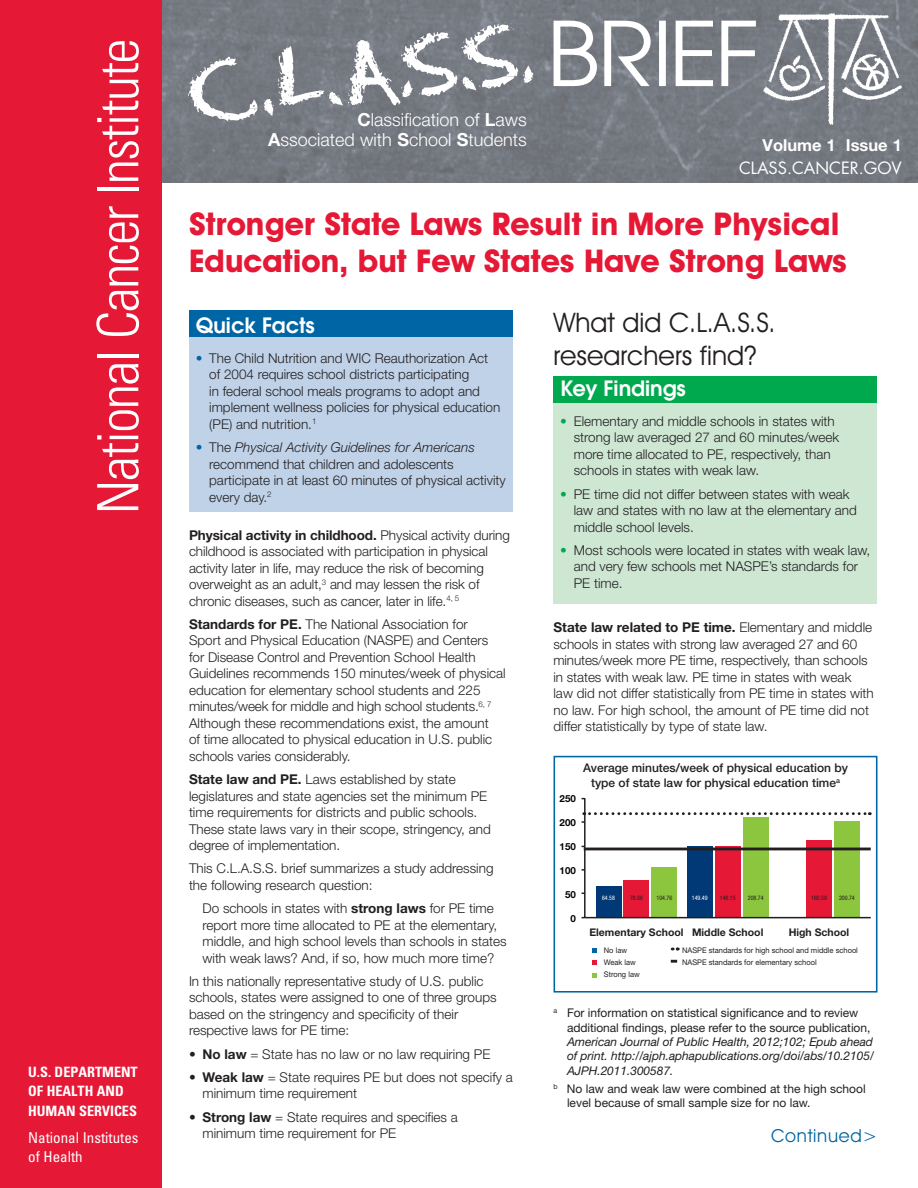
<style>
.page{position:relative;width:918px;height:1188px;background:#fff}
.page>*{position:absolute;margin:0;border:0;box-sizing:border-box;transform-origin:0 0}
.t1{font:300 condensed 57px "Univers";letter-spacing:-.03em;color:#fff}
.Headline{font:700 31.5px/37.5px "Avant Garde IT Cby BT";color:#e51836}
.Headline-2{font:27px/33px "Avant Garde IT Cby BT";color:#231f20}
.Box_Head{font:600 21px "Avant Garde";color:#fff}
.Headline-3{font:600 21px "Avant Garde";color:#fff}
.t2{font:300 18px/19.5px "Helvetica Neue";color:#fff;text-align:right}
.Lead-in{font:18px "Avant Garde IT Cby BT";letter-spacing:.04em;color:#0065a4}
.Bullets{font:16.5px "Futura";color:#fff}
.t3{font:700 16.5px "Helvetica Neue";color:#fff}
.t4{font:condensed 15px "Univers";color:#fff}
.t5{font:700 condensed 14.25px/19.5px "Univers";color:#fff}
.Text_9{font:300 13.5px/16.5px "Helvetica Neue";color:#231f20}
.Bullets-2{font:300 13.5px/16.5px "Helvetica Neue";color:#231f20}
.Chart_Footnote{font:italic 12px/14.4px "Helvetica Neue";letter-spacing:-.005em;color:#231f20}
.Chart_Footnote-2{font:12px/14.4px "Helvetica Neue";color:#231f20}
.t6{font:500 12px/14.4px "Helvetica Neue";color:#231f20;text-align:center}
.Chart_Footnote-3{font:700 10.5px "Helvetica Neue";color:#231f20}
.t7{font:700 9.75px "Helvetica Neue";color:#040503}
.Chart_Footnote-4{font:7.8px "Helvetica Neue";color:#231f20}
.Chart_Footnote-5{font:condensed 6.15px "Helvetica Neue";color:#231f20}
.Chart_Footnote-6{font:condensed 6.15px "Helvetica Neue";color:#fff}
.s1{font-weight:700}
.s2{color:#0065a4}
.s3{font-style:italic}
.s4{color:#00a94e}
.s5{font-style:normal}
</style>
<div class="page">
<img style="left:162px;top:0;width:756px;height:182px">
<div style="left:0;top:0;width:162px;height:1188px;background:#e51836"></div>
<div style="left:189px;top:310px;width:324px;height:202px;background:#c0d2e8"></div>
<div style="left:554px;top:379px;width:324px;height:225px;background:#cee7d3"></div>
<div style="left:189px;top:310px;width:324px;height:28px;background:#0065a4"></div>
<div style="left:554px;top:376px;width:324px;height:27px;background:#00a94e"></div>
<svg style="left:763px;top:13px;width:139px;height:112px"></svg>
<svg style="left:187px;top:56px;width:71px;height:66px"></svg>
<svg style="left:264px;top:22px;width:270px;height:94px;background:#8d9197"></svg>
<svg style="left:554px;top:21px;width:202px;height:65px"></svg>
<div style="left:554px;top:756px;width:323px;height:237px;border:2px solid #0065a4"></div>
<div style="left:596px;top:886px;width:26px;height:32px;background:#013976"></div>
<div style="left:624px;top:880px;width:25px;height:38px;background:#e51836"></div>
<div style="left:651px;top:868px;width:26px;height:50px;background:#8bc63e"></div>
<div style="left:687px;top:846px;width:26px;height:72px;background:#013976"></div>
<div style="left:715px;top:847px;width:26px;height:71px;background:#e51836"></div>
<div style="left:743px;top:818px;width:26px;height:100px;background:#8bc63e"></div>
<div style="left:806px;top:841px;width:26px;height:77px;background:#e51836"></div>
<div style="left:834px;top:822px;width:26px;height:96px;background:#8bc63e"></div>
<hr style="left:584px;top:798px;width:2px;height:120px;background:#231f20">
<hr style="left:585px;top:917px;width:286px;height:1px;background:#231f20">
<svg style="left:585px;top:812px;width:285px;height:3px"></svg>
<hr style="left:584px;top:848px;width:287px;height:2px;background:#231f20">
<svg style="left:593px;top:948px;width:4px;height:5px"></svg>
<svg style="left:593px;top:961px;width:4px;height:4px"></svg>
<svg style="left:593px;top:973px;width:4px;height:4px"></svg>
<svg style="left:672px;top:948px;width:6px;height:2px"></svg>
<svg style="left:671px;top:960px;width:6px;height:3px"></svg>
<p class="t1" style="left:84px;top:514px;width:478px;rotate:-90deg">National Cancer Institute</p>
<p class="t5" style="left:28px;top:1062px;width:111px">U.S. DEPARTMENT<br>OF HEALTH AND<br>HUMAN SERVICES</p>
<p class="t4" style="left:28px;top:1128px;width:112px">National Institutes</p>
<p class="t4" style="left:28px;top:1147px;width:56px">of Health</p>
<p class="t2" style="left:268px;top:110px;width:260px"><span class="s1">C</span>lassification of <span class="s1">L</span>aws<br><span class="s1">A</span>ssociated with <span class="s1">S</span>chool <span class="s1">S</span>tudents</p>
<p class="t3" style="left:763px;top:135px;width:141px">Volume 1 Issue 1</p>
<p class="Bullets" style="left:739px;top:157px;width:164px">CLASS.CANCER.GOV</p>
<p class="Headline" style="left:189px;top:204px;width:660px">Stronger State Laws Result in More Physical<br>Education, but Few States Have Strong Laws</p>
<p class="Headline-2" style="left:554px;top:306px;width:224px">What did C.L.A.S.S. researchers find?</p>
<p class="Headline-3" style="left:196px;top:311px;width:120px">Quick Facts</p>
<p class="Bullets-2" style="left:209px;top:350px;width:293px;text-indent:-14px"><span class="s2">•</span> The Child Nutrition and WIC Reauthorization Act of 2004 requires school districts participating<br>in federal school meals programs to adopt and implement wellness policies for physical education (PE) and nutrition.<sup>1</sup></p>
<p class="Bullets-2" style="left:209px;top:439px;width:298px;text-indent:-14px"><span class="s2">•</span> The <span class="s3">Physical Activity Guidelines for Americans </span>recommend that children and adolescents participate in at least 60 minutes of physical activity every day.<sup>2</sup></p>
<p class="Box_Head" style="left:560px;top:375px;width:127px">Key Findings</p>
<p class="Bullets-2" style="left:574px;top:413px;width:267px;text-indent:-14px"><span class="s4">•</span> Elementary and middle schools in states with strong law averaged 27 and 60 minutes/week more time allocated to PE, respectively, than schools in states with weak law.</p>
<p class="Bullets-2" style="left:574px;top:485px;width:285px;text-indent:-14px"><span class="s4">•</span> PE time did not differ between states with weak law and states with no law at the elementary and middle school levels.</p>
<p class="Bullets-2" style="left:574px;top:542px;width:298px;text-indent:-14px"><span class="s4">•</span> Most schools were located in states with weak law, and very few schools met NASPE’s standards for<br>PE time.</p>
<p class="Text_9" style="left:189px;top:526px;width:322px"><span class="s1">Physical activity in childhood.</span> Physical activity during childhood is associated with participation in physical activity later in life, may reduce the risk of becoming overweight as an adult,<sup>3</sup> and may lessen the risk of chronic diseases, such as cancer, later in life.<sup>4,</sup> <sup>5</sup></p>
<p class="Text_9" style="left:189px;top:616px;width:318px"><span class="s1">Standards for PE.</span> The National Association for<br>Sport and Physical Education (NASPE) and Centers for Disease Control and Prevention School Health Guidelines recommends 150 minutes/week of physical education for elementary school students and 225 minutes/week for middle and high school students.<sup>6,</sup> <sup>7<br></sup>Although these recommendations exist, the amount<br>of time allocated to physical education in U.S. public schools varies considerably.</p>
<p class="Text_9" style="left:189px;top:771px;width:303px"><span class="s1">State law and PE.</span> Laws established by state legislatures and state agencies set the minimum PE time requirements for districts and public schools.<br>These state laws vary in their scope, stringency, and degree of implementation.</p>
<p class="Text_9" style="left:189px;top:860px;width:306px">This C.L.A.S.S. brief summarizes a study addressing the following research question:</p>
<p class="Bullets-2" style="left:202px;top:900px;width:306px">Do schools in states with <span class="s1">strong laws</span> for PE time report more time allocated to PE at the elementary, middle, and high school levels than schools in states with weak laws? And, if so, how much more time?</p>
<p class="Text_9" style="left:189px;top:973px;width:309px">In this nationally representative study of U.S. public schools, states were assigned to one of three groups based on the stringency and specificity of their respective laws for PE time:</p>
<p class="Bullets-2" style="left:189px;top:1045px;width:303px">• <span class="s1">No law</span> = State has no law or no law requiring PE</p>
<p class="Bullets-2" style="left:202px;top:1069px;width:312px;text-indent:-14px">• <span class="s1">Weak law</span> = State requires PE but does not specify a minimum time requirement</p>
<p class="Bullets-2" style="left:202px;top:1108px;width:257px;text-indent:-14px">• <span class="s1">Strong law</span> = State requires and specifies a minimum time requirement for PE</p>
<p class="Text_9" style="left:554px;top:619px;width:322px"><span class="s1">State law related to PE time.</span> Elementary and middle schools in states with strong law averaged 27 and 60 minutes/week more PE time, respectively, than schools in states with weak law. PE time in states with weak law did not differ statistically from PE time in states with no law. For high school, the amount of PE time did not differ statistically by type of state law.</p>
<p class="t6" style="left:583px;top:761px;width:266px">Average minutes/week of physical education by type of state law for physical education time<sup>a</sup></p>
<p class="t7" style="left:560px;top:792px;width:18px">250</p>
<p class="t7" style="left:560px;top:816px;width:18px">200</p>
<p class="t7" style="left:560px;top:840px;width:18px">150</p>
<p class="t7" style="left:560px;top:864px;width:18px">100</p>
<p class="t7" style="left:565px;top:888px;width:12px">50</p>
<p class="Chart_Footnote-6" style="left:602px;top:894px;width:14px">64.58</p>
<p class="Chart_Footnote-5" style="left:630px;top:894px;width:14px">78.06</p>
<p class="Chart_Footnote-5" style="left:657px;top:894px;width:17px">104.76</p>
<p class="Chart_Footnote-6" style="left:692px;top:894px;width:17px">149.49</p>
<p class="Chart_Footnote-5" style="left:720px;top:894px;width:17px">148.15</p>
<p class="Chart_Footnote-5" style="left:748px;top:894px;width:17px">208.74</p>
<p class="Chart_Footnote-5" style="left:811px;top:894px;width:17px">160.59</p>
<p class="Chart_Footnote-5" style="left:839px;top:894px;width:17px">200.74</p>
<p class="Chart_Footnote-3" style="left:589px;top:926px;width:96px">Elementary School</p>
<p class="Chart_Footnote-3" style="left:692px;top:926px;width:73px">Middle School</p>
<p class="Chart_Footnote-3" style="left:789px;top:926px;width:62px">High School</p>
<p class="t7" style="left:571px;top:912px;width:7px">0</p>
<p class="Chart_Footnote-4" style="left:682px;top:946px;width:177px">NASPE standards for high school and middle school</p>
<p class="Chart_Footnote-4" style="left:682px;top:958px;width:136px">NASPE standards for elementary school</p>
<p class="Chart_Footnote-4" style="left:604px;top:946px;width:25px">No law</p>
<p class="Chart_Footnote-4" style="left:604px;top:958px;width:33px">Weak law</p>
<p class="Chart_Footnote-4" style="left:604px;top:970px;width:37px">Strong law</p>
<p class="Chart_Footnote" style="left:567px;top:1006px;width:309px;text-indent:-14px"><sup>a</sup> <span class="s5">For information on statistical significance and to review additional findings, please refer to the source publication, </span>American Journal of Public Health, 2012;102; Epub ahead of print. http://ajph.aphapublications.org/doi/abs/10.2105/ AJPH.2011.300587.</p>
<p class="Chart_Footnote-2" style="left:567px;top:1081px;width:300px;text-indent:-14px"><sup>b</sup> No law and weak law were combined at the high school level because of small sample size for no law.</p>
<p class="Lead-in" style="left:771px;top:1125px;width:108px">Continued&gt;</p>
</div>
